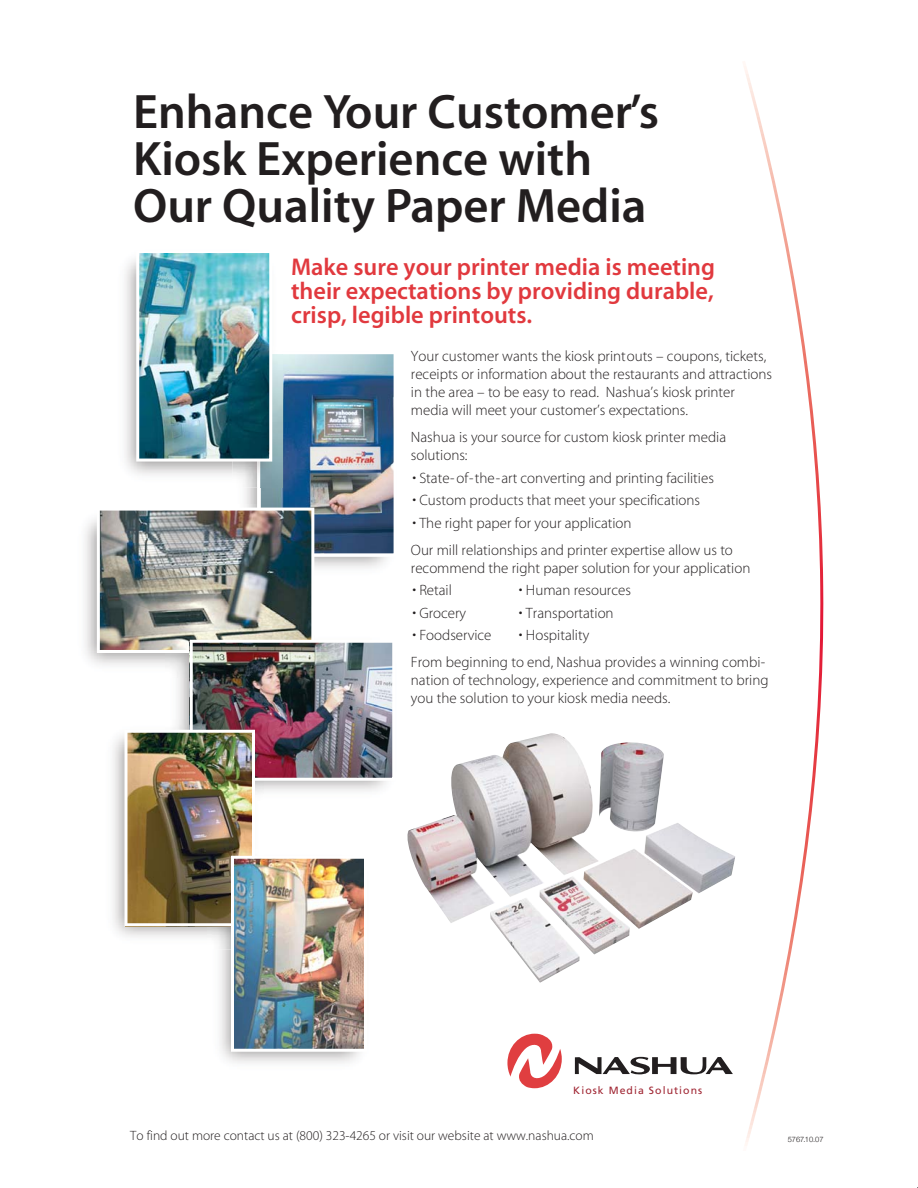
<style>
.page{position:relative;width:918px;height:1188px;background:#fff}
.page>*{position:absolute;margin:0;border:0;box-sizing:border-box;transform-origin:0 0}
.t1{font:48.6px/47.2px "Myriad MM 565 600";color:#221e1f}
.t2{font:24.3px/24.3px "Myriad MM 565 600";color:#e1393e;text-align:justify}
.t3{font:15px/18px "Myriad MM 215 600";color:#221e1f}
.t4{font:13.5px "Myriad MM 215 600";color:#221e1f}
.t5{font:10.5px "Frutiger";letter-spacing:.1em;color:#a02633}
.t6{font:300 7.5px "Helvetica Neue";color:#221e1f}
</style>
<div class="page">
<img style="left:407px;top:733px;width:328px;height:250px">
<img style="left:97px;top:253px;width:297px;height:799px">
<svg style="left:744px;top:66px;width:80px;height:1080px"></svg>
<svg style="left:507px;top:1034px;width:55px;height:54px"></svg>
<svg style="left:575px;top:1057px;width:158px;height:18px"></svg>
<h1 class="t1" style="left:133px;top:92px;width:527px">Enhance Your Customer’s<br>Kiosk Experience with<br>Our Quality Paper Media</h1>
<h2 class="t2" style="left:291px;top:257px;width:426px">Make sure your printer media is meeting their expectations by providing durable, crisp, legible printouts.</h2>
<p class="t3" style="left:411px;top:349px;width:363px">Your customer wants the kiosk printouts – coupons, tickets, receipts or information about the restaurants and attractions in the area – to be easy to read. Nashua’s kiosk printer media will meet your customer’s expectations.</p>
<p class="t3" style="left:411px;top:430px;width:317px">Nashua is your source for custom kiosk printer media solutions:</p>
<p class="t3" style="left:412px;top:470px;width:303px">• State- of-the-art converting and printing facilities</p>
<p class="t3" style="left:412px;top:493px;width:289px">• Custom products that meet your specifications</p>
<p class="t3" style="left:411px;top:511px;width:324px;line-height:27px">• The right paper for your application<br>Our mill relationships and printer expertise allow us to</p>
<p class="t3" style="left:411px;top:560px;width:341px">recommend the right paper solution for your application</p>
<p class="t3" style="left:412px;top:583px;width:41px">• Retail</p>
<p class="t3" style="left:519px;top:583px;width:114px">• Human resources</p>
<p class="t3" style="left:412px;top:605px;width:55px">• Grocery</p>
<p class="t3" style="left:519px;top:605px;width:96px">• Transportation</p>
<p class="t3" style="left:412px;top:628px;width:81px">• Foodservice</p>
<p class="t3" style="left:411px;top:623px;width:356px;line-height:27px;text-indent:108px">• Hospitality<br>From beginning to end, Nashua provides a winning combi-</p>
<p class="t3" style="left:411px;top:673px;width:359px">nation of technology, experience and commitment to bring you the solution to your kiosk media needs.</p>
<p class="t5" style="left:573px;top:1086px;width:130px">Kiosk Media Solutions</p>
<p class="t4" style="left:130px;top:1130px;width:465px">To find out more contact us at (800) 323-4265 or visit our website at www.nashua.com</p>
<p class="t6" style="left:788px;top:1135px;width:37px">5767.10.07</p>
</div>
